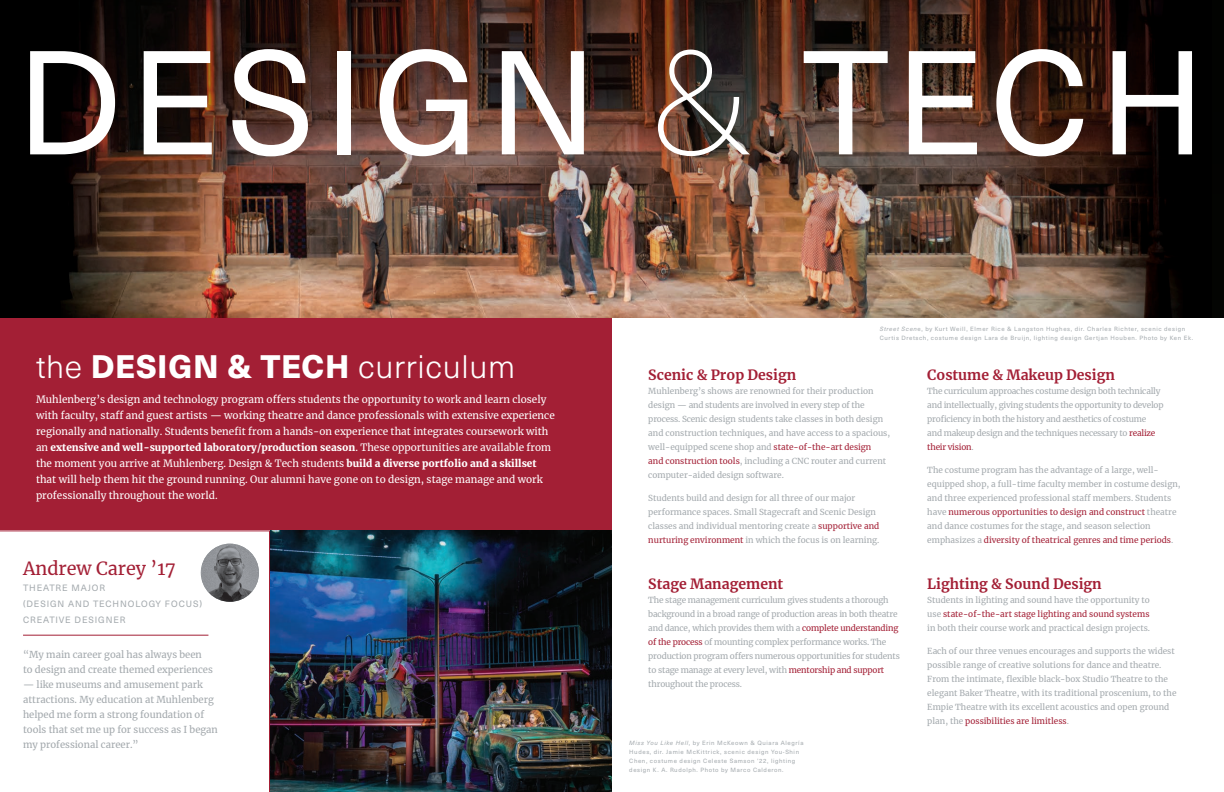
<style>
.page{position:relative;width:1224px;height:792px;background:#fff}
.page>*{position:absolute;margin:0;border:0;box-sizing:border-box;transform-origin:0 0}
.t1{font:145px "Neue Haas Unica Pro";letter-spacing:.06em;color:#fff}
.t2{font:300 32px "Neue Haas Unica Pro";letter-spacing:.02em;color:#fff}
.t3{font:18px "Merriweather";color:#a31f35}
.t4{font:700 14px "Merriweather";color:#a31f35}
.t5{font:10px/16px "Merriweather";color:#fff}
.t6{font:9.5px/15px "Merriweather";color:#a3a9ad}
.t7{font:9px/16px "Neue Haas Unica Pro";letter-spacing:.1em;color:#a3a9ad}
.t8{font:8.2px/14px "Merriweather";color:#a3a9ad}
.t9{font:8.2px/14px "Merriweather";letter-spacing:-.02em;color:#a3a9ad}
.t10{font:8.2px/14px "Merriweather";letter-spacing:-.025em;color:#a3a9ad}
.t11{font:6px/9px "Neue Haas Unica Pro";letter-spacing:.1em;color:#a3a9ad}
.s1{font-weight:100}
.s2{font-weight:800}
.s3{font-weight:900}
.s4{font-style:italic}
.s5{color:#a31f35}
</style>
<div class="page">
<div style="left:0;top:0;width:612px;height:792px;background:#a31f35"></div>
<img style="left:0;top:299px;width:1224px;height:19px">
<img style="left:0;top:0;width:1224px;height:299px">
<img style="left:270px;top:530px;width:342px;height:262px">
<div style="left:0;top:530px;width:270px;height:262px;background:#fff"></div>
<hr style="left:23px;top:635px;width:185px;height:1px;background:#a31f35">
<img style="left:201px;top:544px;width:58px;height:58px;border-radius:29px">
<p class="t1" style="left:16px;top:16px;width:1191px">DESIGN <span class="s1">&amp;</span> TECH</p>
<p class="t2" style="left:36px;top:347px;width:481px">the <span class="s2">DESIGN &amp; TECH</span> curriculum</p>
<p class="t5" style="left:36px;top:391px;width:520px">Muhlenberg’s design and technology program offers students the opportunity to work and learn closely with faculty, staff and guest artists — working theatre and dance professionals with extensive experience regionally and nationally. Students benefit from a hands-on experience that integrates coursework with an <span class="s3">extensive and well-supported laboratory/production season</span>. These opportunities are available from the moment you arrive at Muhlenberg. Design &amp; Tech students <span class="s3">build a diverse portfolio and a skillset </span>that will help them hit the ground running. Our alumni have gone on to design, stage manage and work professionally throughout the world.</p>
<p class="t3" style="left:23px;top:556px;width:154px">Andrew Carey ’17</p>
<p class="t7" style="left:23px;top:580px;width:181px">THEATRE MAJOR<br>(DESIGN AND TECHNOLOGY FOCUS)</p>
<p class="t7" style="left:23px;top:612px;width:104px">CREATIVE DESIGNER</p>
<p class="t6" style="left:23px;top:647px;width:191px">“My main career goal has always been to design and create themed experiences</p>
<p class="t6" style="left:23px;top:677px;width:196px">— like museums and amusement park attractions. My education at Muhlenberg helped me form a strong foundation of tools that set me up for success as I began my professional career.”</p>
<p class="t11" style="left:880px;top:324px;width:315px"><span class="s4">Street Scen</span>e, by Kurt Weill, Elmer Rice &amp; Langston Hughes, dir. Charles Richter, scenic design<br>Curtis Dretsch, costume design Lara de Bruijn, lighting design Gertjan Houben. Photo by Ken Ek.</p>
<p class="t4" style="left:648px;top:365px;width:149px">Scenic &amp; Prop Design</p>
<p class="t8" style="left:648px;top:383px;width:243px">Muhlenberg’s shows are renowned for their production design — and students are involved in every step of the process. Scenic design students take classes in both design and construction techniques, and have access to a spacious, well-equipped scene shop and <span class="s5">state-of-the-art design<br>and construction tools</span>, including a CNC router and current computer-aided design software.</p>
<p class="t8" style="left:648px;top:490px;width:233px">Students build and design for all three of our major performance spaces. Small Stagecraft and Scenic Design classes and individual mentoring create a <span class="s5">supportive and nurturing environment</span> in which the focus is on learning.</p>
<p class="t4" style="left:648px;top:574px;width:136px">Stage Management</p>
<p class="t9" style="left:648px;top:592px;width:253px">The stage management curriculum gives students a thorough background in a broad range of production areas in both theatre and dance, which provides them with a <span class="s5">complete understanding of the process</span> of mounting complex performance works. The production program offers numerous opportunities for students to stage manage at every level, with <span class="s5">mentorship and support </span>throughout the process.</p>
<p class="t11" style="left:629px;top:738px;width:176px"><span class="s4">Miss You Like Hell</span>, by Erin McKeown &amp; Quiara Alegría Hudes, dir. Jamie McKittrick, scenic design You-Shin Chen, costume design Celeste Samson ’22, lighting design K. A. Rudolph. Photo by Marco Calderon.</p>
<p class="t4" style="left:927px;top:365px;width:189px">Costume &amp; Makeup Design</p>
<p class="t10" style="left:927px;top:383px;width:238px">The curriculum approaches costume design both technically and intellectually, giving students the opportunity to develop proficiency in both the history and aesthetics of costume<br>and makeup design and the techniques necessary to <span class="s5">realize their vision</span>.</p>
<p class="t8" style="left:927px;top:462px;width:255px">The costume program has the advantage of a large, well&shy;equipped shop, a full-time faculty member in costume design, and three experienced professional staff members. Students have <span class="s5">numerous opportunities to design and construct</span> theatre and dance costumes for the stage, and season selection emphasizes a <span class="s5">diversity of theatrical genres and time periods</span>.</p>
<p class="t4" style="left:927px;top:574px;width:176px">Lighting &amp; Sound Design</p>
<p class="t8" style="left:927px;top:592px;width:224px;text-align:justify">Students in lighting and sound have the opportunity to use <span class="s5">state-of-the-art stage lighting and sound systems </span>in both their course work and practical design projects.</p>
<p class="t8" style="left:927px;top:643px;width:251px">Each of our three venues encourages and supports the widest possible range of creative solutions for dance and theatre.<br>From the intimate, flexible black-box Studio Theatre to the elegant Baker Theatre, with its traditional proscenium, to the Empie Theatre with its excellent acoustics and open ground plan, the <span class="s5">possibilities are limitless</span>.</p>
</div>
